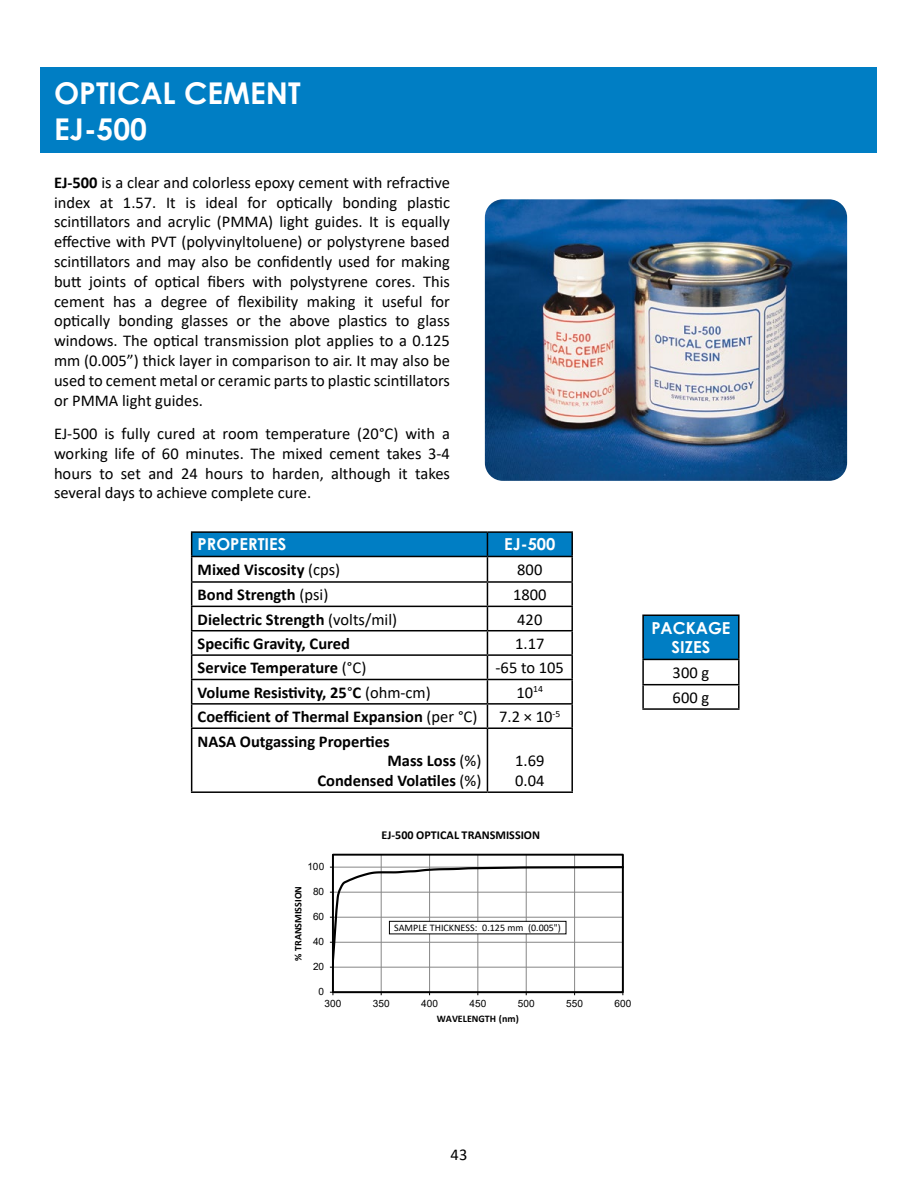
<style>
.page{position:relative;width:918px;height:1188px;background:#fff}
.page>*{position:absolute;margin:0;border:0;box-sizing:border-box;transform-origin:0 0}
.t1{font:700 30px/36px "Century Gothic";color:#fff}
.t2{font:16.5px/19.8px "Calibri";color:#000;text-align:justify}
.t3{font:700 16.5px "Calibri";color:#000}
.t4{font:700 16.5px/19.8px "Century Gothic";color:#fff;text-align:center}
.t5{font:700 12.15px "Calibri";letter-spacing:.005em;color:#000}
.t6{font:10.05px "Arial";color:#000}
.t7{font:10.05px "Calibri";color:#000}
.t8{font:700 10.05px "Calibri";color:#000}
.s1{font-weight:700}
.s2{font-weight:400}
</style>
<div class="page">
<div style="left:40px;top:68px;width:837px;height:85px;background:#007ec4"></div>
<img style="left:485px;top:199px;width:362px;height:282px">
<hr style="left:191px;top:531px;width:296px;height:2px;background:#000">
<hr style="left:487px;top:531px;width:86px;height:2px;background:#000">
<hr style="left:571px;top:533px;width:2px;height:23px;background:#000">
<hr style="left:487px;top:556px;width:86px;height:1px;background:#000">
<hr style="left:571px;top:557px;width:2px;height:24px;background:#000">
<hr style="left:487px;top:581px;width:86px;height:2px;background:#000">
<hr style="left:571px;top:583px;width:2px;height:23px;background:#000">
<hr style="left:487px;top:606px;width:86px;height:1px;background:#000">
<hr style="left:571px;top:607px;width:2px;height:23px;background:#000">
<hr style="left:487px;top:630px;width:86px;height:1px;background:#000">
<hr style="left:571px;top:631px;width:2px;height:23px;background:#000">
<hr style="left:487px;top:654px;width:86px;height:2px;background:#000">
<hr style="left:571px;top:656px;width:2px;height:23px;background:#000">
<hr style="left:487px;top:679px;width:86px;height:1px;background:#000">
<hr style="left:571px;top:680px;width:2px;height:23px;background:#000">
<hr style="left:487px;top:703px;width:86px;height:2px;background:#000">
<svg style="left:191px;top:532px;width:381px;height:195px"></svg>
<hr style="left:571px;top:705px;width:2px;height:22px;background:#000">
<hr style="left:191px;top:727px;width:296px;height:2px;background:#000">
<hr style="left:191px;top:729px;width:1px;height:62px;background:#000">
<hr style="left:487px;top:727px;width:86px;height:2px;background:#000">
<hr style="left:487px;top:729px;width:1px;height:62px;background:#000">
<hr style="left:571px;top:729px;width:2px;height:62px;background:#000">
<hr style="left:191px;top:791px;width:296px;height:2px;background:#000">
<hr style="left:487px;top:791px;width:86px;height:2px;background:#000">
<div style="left:643px;top:615px;width:96px;height:44px;background:#007ec4"></div>
<hr style="left:642px;top:615px;width:98px;height:1px;background:#000">
<hr style="left:642px;top:616px;width:2px;height:43px;background:#000">
<hr style="left:738px;top:616px;width:2px;height:43px;background:#000">
<hr style="left:642px;top:659px;width:98px;height:1px;background:#000">
<hr style="left:642px;top:660px;width:2px;height:24px;background:#000">
<hr style="left:738px;top:660px;width:2px;height:24px;background:#000">
<hr style="left:642px;top:684px;width:98px;height:1px;background:#000">
<hr style="left:642px;top:685px;width:2px;height:23px;background:#000">
<hr style="left:738px;top:685px;width:2px;height:23px;background:#000">
<hr style="left:642px;top:708px;width:98px;height:2px;background:#000">
<hr style="left:381px;top:855px;width:1px;height:137px;background:#868686">
<hr style="left:429px;top:855px;width:1px;height:137px;background:#868686">
<hr style="left:477px;top:855px;width:1px;height:137px;background:#868686">
<hr style="left:526px;top:855px;width:1px;height:137px;background:#868686">
<hr style="left:574px;top:855px;width:1px;height:137px;background:#868686">
<div style="left:332px;top:854px;width:292px;height:139px;border:2px solid #000"></div>
<hr style="left:333px;top:855px;width:1px;height:137px;background:#000">
<svg style="left:330px;top:865px;width:294px;height:130px"></svg>
<div style="left:389px;top:921px;width:177px;height:13px;background:#fff;border:1px solid #000"></div>
<h1 class="t1" style="left:54px;top:73px;width:248px">OPTICAL CEMENT<br>EJ-500</h1>
<p class="t2" style="left:54px;top:172px;width:398px"><span class="s1">EJ-500</span> is a clear and colorless epoxy cement with refractive index at 1.57. It is ideal for optically bonding plastic scintillators and acrylic (PMMA) light guides. It is equally effective with PVT (polyvinyltoluene) or polystyrene based scintillators and may also be confidently used for making butt joints of optical fibers with polystyrene cores. This cement has a degree of flexibility making it useful for optically bonding glasses or the above plastics to glass windows. The optical transmission plot applies to a 0.125 mm (0.005”) thick layer in comparison to air. It may also be used to cement metal or ceramic parts to plastic scintillators or PMMA light guides.</p>
<p class="t2" style="left:54px;top:423px;width:398px">EJ-500 is fully cured at room temperature (20°C) with a working life of 60 minutes. The mixed cement takes 3-4 hours to set and 24 hours to harden, although it takes several days to achieve complete cure.</p>
<p class="t4" style="left:198px;top:534px;width:90px">PROPERTIES</p>
<p class="t4" style="left:504px;top:534px;width:53px">EJ-500</p>
<p class="t3" style="left:198px;top:558px;width:144px">Mixed Viscosity <span class="s2">(cps)</span></p>
<p class="t2" style="left:517px;top:559px;width:27px">800</p>
<p class="t3" style="left:198px;top:583px;width:132px">Bond Strength <span class="s2">(psi)</span></p>
<p class="t2" style="left:513px;top:585px;width:35px">1800</p>
<p class="t3" style="left:198px;top:608px;width:201px">Dielectric Strength <span class="s2">(volts/mil)</span></p>
<p class="t2" style="left:517px;top:609px;width:27px">420</p>
<p class="t3" style="left:198px;top:632px;width:154px">Specific Gravity, Cured</p>
<p class="t2" style="left:515px;top:633px;width:31px">1.17</p>
<p class="t3" style="left:198px;top:656px;width:170px">Service Temperature <span class="s2">(°C)</span></p>
<p class="t2" style="left:496px;top:658px;width:70px">-65 to 105</p>
<p class="t3" style="left:198px;top:681px;width:235px">Volume Resistivity, 25<span class="s2">°</span>C <span class="s2">(ohm-cm)</span></p>
<p class="t2" style="left:517px;top:682px;width:28px">10<sup>14</sup></p>
<p class="t3" style="left:198px;top:705px;width:281px">Coefficient of Thermal Expansion <span class="s2">(per °C)</span></p>
<p class="t2" style="left:499px;top:706px;width:63px">7.2 × 10<sup>-5</sup></p>
<p class="t3" style="left:198px;top:729px;width:194px">NASA Outgassing Properties</p>
<p class="t3" style="left:387px;top:749px;width:96px">Mass Loss <span class="s2">(%)</span></p>
<p class="t3" style="left:317px;top:769px;width:165px">Condensed Volatiles <span class="s2">(%)</span></p>
<p class="t2" style="left:515px;top:751px;width:31px">1.69<br>0.04</p>
<p class="t6" style="left:307px;top:860px;width:18px">100</p>
<p class="t8" style="left:291px;top:961px;width:76px;rotate:-90deg">% TRANSMISSION</p>
<p class="t6" style="left:313px;top:885px;width:13px">80</p>
<p class="t6" style="left:313px;top:910px;width:13px">60</p>
<p class="t6" style="left:313px;top:935px;width:13px">40</p>
<p class="t6" style="left:313px;top:960px;width:13px">20</p>
<p class="t6" style="left:319px;top:985px;width:7px">0</p>
<p class="t5" style="left:382px;top:826px;width:160px">EJ-500 OPTICAL TRANSMISSION</p>
<p class="t7" style="left:394px;top:921px;width:168px">SAMPLE THICKNESS: 0.125 mm (0.005")</p>
<p class="t6" style="left:325px;top:997px;width:18px">300</p>
<p class="t6" style="left:373px;top:997px;width:18px">350</p>
<p class="t6" style="left:421px;top:997px;width:18px">400</p>
<p class="t6" style="left:469px;top:997px;width:18px">450</p>
<p class="t6" style="left:518px;top:997px;width:18px">500</p>
<p class="t6" style="left:566px;top:997px;width:18px">550</p>
<p class="t6" style="left:614px;top:997px;width:18px">600</p>
<p class="t8" style="left:437px;top:1012px;width:83px">WAVELENGTH (nm)</p>
<p class="t4" style="left:651px;top:617px;width:81px">PACKAGE<br>SIZES</p>
<p class="t2" style="left:673px;top:659px;width:38px;line-height:25.2px">300 g<br>600 g</p>
<p class="t2" style="left:451px;top:1144px;width:18px">43</p>
</div>
